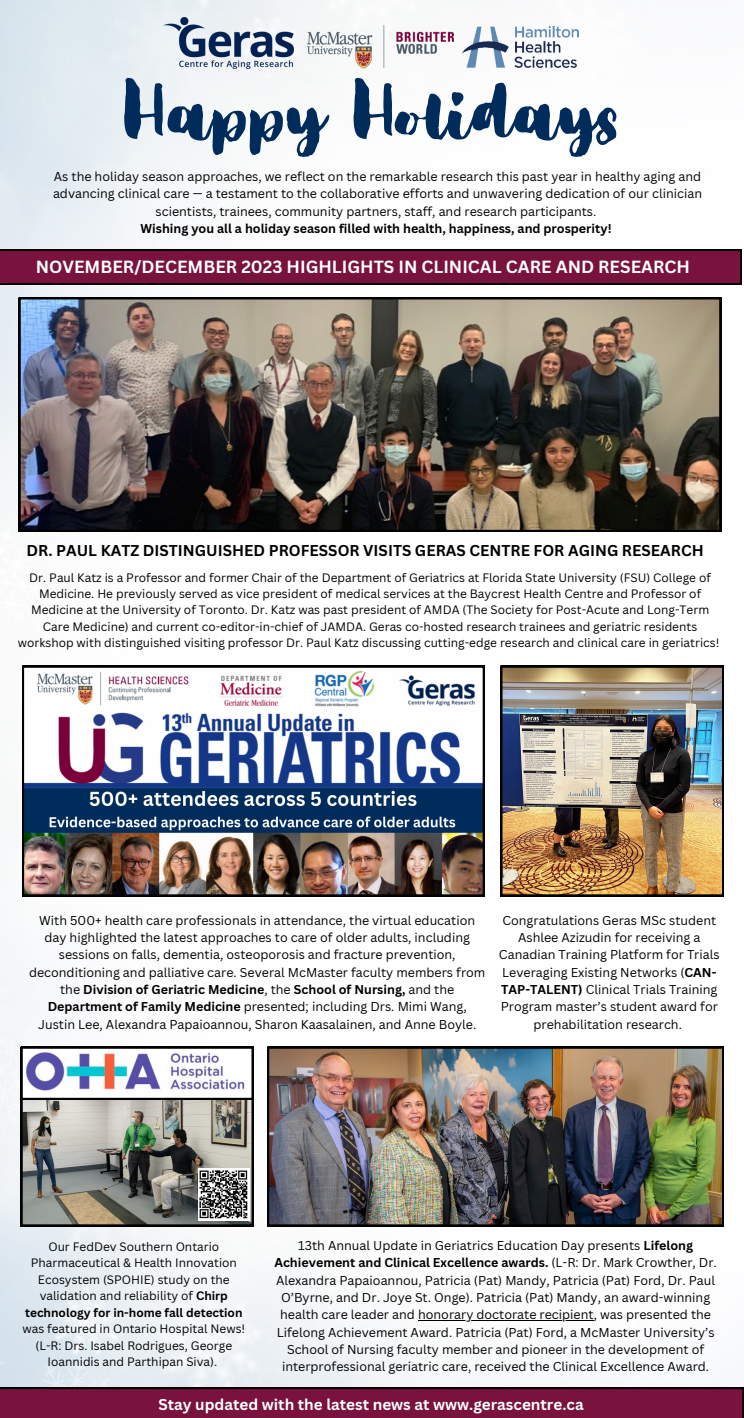
<style>
.page{position:relative;width:744px;height:1418px;background:#fff}
.page>*{position:absolute;margin:0;border:0;box-sizing:border-box;transform-origin:0 0}
.t1{font:77.19px "Bloom Skirt";color:#002c5c}
.t2{font:700 17.12px "Canva Sans";color:#fff}
.t3{font:700 15.25px "Canva Sans";color:#000}
.t4{font:700 15.25px "Canva Sans";color:#fff}
.t5{font:12.5px/17.4px "Canva Sans";color:#000;text-align:center}
.t6{font:700 12.5px "Canva Sans";color:#000}
.t7{font:11.88px/16.4px "Canva Sans";color:#000;text-align:center}
.s1{font-weight:700}
</style>
<div class="page">
<img style="left:0;top:0;width:724px;height:1387px">
<img style="left:163px;top:18px;width:130px;height:51px">
<img style="left:463px;top:27px;width:115px;height:41px">
<img style="left:307px;top:26px;width:146px;height:42px">
<svg style="left:0;top:249px;width:742px;height:36px;background:#6c0f37"></svg>
<img style="left:19px;top:298px;width:702px;height:233px">
<img style="left:21px;top:1047px;width:232px;height:179px">
<img style="left:267px;top:1047px;width:457px;height:179px">
<img style="left:22px;top:666px;width:462px;height:230px">
<img style="left:501px;top:666px;width:223px;height:230px">
<svg style="left:0;top:1387px;width:744px;height:30px;background:#701039"></svg>
<img style="left:199px;top:1168px;width:51px;height:52px">
<hr style="left:418px;top:1320px;width:176px;height:1px;background:#000">
<p class="t1" style="left:124px;top:66px;width:497px">Happy Holidays</p>
<p class="t5" style="left:53px;top:168px;width:651px">As the holiday season approaches, we reflect on the remarkable research this past year in healthy aging and advancing clinical care — a testament to the collaborative efforts and unwavering dedication of our clinician scientists, trainees, community partners, staff, and research participants.</p>
<p class="t6" style="left:141px;top:220px;width:472px">Wishing you all a holiday season filled with health, happiness, and prosperity!</p>
<p class="t2" style="left:36px;top:255px;width:656px">NOVEMBER/DECEMBER 2023 HIGHLIGHTS IN CLINICAL CARE AND RESEARCH</p>
<p class="t3" style="left:27px;top:540px;width:679px">DR. PAUL KATZ DISTINGUISHED PROFESSOR VISITS GERAS CENTRE FOR AGING RESEARCH</p>
<p class="t7" style="left:18px;top:569px;width:703px">Dr. Paul Katz is a Professor and former Chair of the Department of Geriatrics at Florida State University (FSU) College of Medicine. He previously served as vice president of medical services at the Baycrest Health Centre and Professor of Medicine at the University of Toronto. Dr. Katz was past president of AMDA (The Society for Post-Acute and Long-Term Care Medicine) and current co-editor-in-chief of JAMDA. Geras co-hosted research trainees and geriatric residents workshop with distinguished visiting professor Dr. Paul Katz discussing cutting-edge research and clinical care in geriatrics!</p>
<p class="t5" style="left:29px;top:911px;width:458px">With 500+ health care professionals in attendance, the virtual education day highlighted the latest approaches to care of older adults, including sessions on falls, dementia, osteoporosis and fracture prevention, deconditioning and palliative care. Several McMaster faculty members from the <span class="s1">Division of Geriatric Medicine</span>, the <span class="s1">School of Nursing,</span> and the <span class="s1">Department of Family Medicine</span> presented; including Drs. Mimi Wang, Justin Lee, Alexandra Papaioannou, Sharon Kaasalainen, and Anne Boyle.</p>
<p class="t5" style="left:499px;top:911px;width:222px">Congratulations Geras MSc student Ashlee Azizudin for receiving a Canadian Training Platform for Trials Leveraging Existing Networks (<span class="s1">CAN-TAP-TALENT)</span> Clinical Trials Training Program master’s student award for prehabilitation research.</p>
<p class="t7" style="left:22px;top:1238px;width:224px">Our FedDev Southern Ontario Pharmaceutical &amp; Health Innovation Ecosystem (SPOHIE) study on the validation and reliability of <span class="s1">Chirp technology for in-home fall detection </span>was featured in Ontario Hospital News! (L-R: Drs. Isabel Rodrigues, George Ioannidis and Parthipan Siva).</p>
<p class="t5" style="left:274px;top:1236px;width:444px">13th Annual Update in Geriatrics Education Day presents <span class="s1">Lifelong Achievement and Clinical Excellence awards.</span> (L-R: Dr. Mark Crowther, Dr.<br>Alexandra Papaioannou, Patricia (Pat) Mandy, Patricia (Pat) Ford, Dr. Paul O’Byrne, and Dr. Joye St. Onge). Patricia (Pat) Mandy, an award-winning health care leader and honorary doctorate recipient, was presented the Lifelong Achievement Award. Patricia (Pat) Ford, a McMaster University’s School of Nursing faculty member and pioneer in the development of interprofessional geriatric care, received the Clinical Excellence Award.</p>
<p class="t4" style="left:158px;top:1393px;width:427px">Stay updated with the latest news at www.gerascentre.ca</p>
</div>
